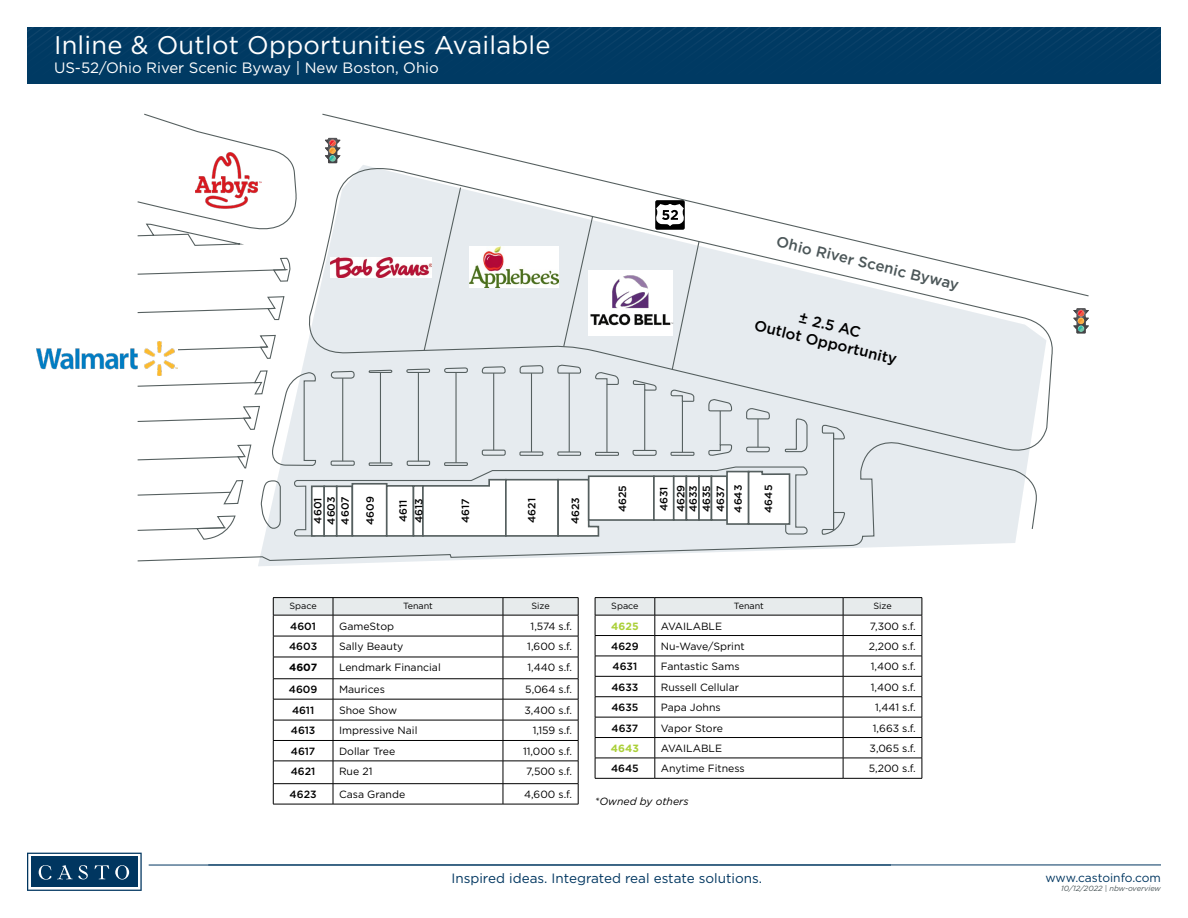
<style>
.page{position:relative;width:1188px;height:918px;background:#fff}
.page>*{position:absolute;margin:0;border:0;box-sizing:border-box;transform-origin:0 0}
.t1{font:25.5px "Gotham";letter-spacing:.01em;color:#fff}
.t2{font:15px "Gotham";color:#fff}
.t3{font:500 15px/17.9px "Gotham";color:#000;text-align:center}
.t4{font:500 15px "Gotham";color:#4c5759}
.t5{font:13.5px "Gotham";color:#003660}
.t6{font:12px "Gotham";letter-spacing:-.005em;color:#003660}
.t7{font:10.5px "Gotham";color:#000}
.t8{font:500 10.5px "Gotham";letter-spacing:-.005em;color:#000}
.t9{font:italic 10.5px "Gotham";color:#000}
.t10{font:700 10.5px "Gotham";color:#abd039}
.t11{font:700 10.5px "Gotham";color:#000}
.t12{font:9px "Gotham";color:#000}
.t13{font:italic 7.5px "Gotham";color:#4c5759}
</style>
<div class="page">
<div style="left:27px;top:27px;width:1134px;height:56px;background:#003a63"></div>
<svg style="left:27px;top:27px;width:1134px;height:15px"></svg>
<svg style="left:27px;top:853px;width:115px;height:38px"></svg>
<hr style="left:208px;top:865px;width:953px;height:1px;background:#003660">
<hr style="left:149px;top:865px;width:742px;height:1px;background:#003660">
<svg style="left:137px;top:113px;width:160px;height:133px"></svg>
<svg style="left:137px;top:257px;width:154px;height:25px"></svg>
<svg style="left:137px;top:296px;width:148px;height:63px"></svg>
<svg style="left:302px;top:153px;width:756px;height:290px"></svg>
<svg style="left:137px;top:370px;width:180px;height:66px"></svg>
<svg style="left:821px;top:424px;width:25px;height:12px"></svg>
<svg style="left:784px;top:418px;width:24px;height:18px"></svg>
<svg style="left:745px;top:408px;width:25px;height:12px"></svg>
<hr style="left:757px;top:419px;width:2px;height:28px;background:#555f5f">
<svg style="left:708px;top:399px;width:25px;height:13px"></svg>
<hr style="left:720px;top:411px;width:1px;height:34px;background:#555f5f">
<svg style="left:670px;top:390px;width:25px;height:12px"></svg>
<svg style="left:632px;top:380px;width:25px;height:11px"></svg>
<svg style="left:593px;top:372px;width:26px;height:14px"></svg>
<svg style="left:557px;top:365px;width:25px;height:9px"></svg>
<svg style="left:519px;top:365px;width:25px;height:9px"></svg>
<svg style="left:481px;top:366px;width:24px;height:8px"></svg>
<svg style="left:444px;top:367px;width:24px;height:7px"></svg>
<svg style="left:406px;top:368px;width:25px;height:6px"></svg>
<svg style="left:368px;top:370px;width:25px;height:4px"></svg>
<svg style="left:330px;top:370px;width:24px;height:9px"></svg>
<hr style="left:342px;top:378px;width:1px;height:83px;background:#555f5f">
<hr style="left:380px;top:372px;width:1px;height:91px;background:#555f5f">
<hr style="left:418px;top:372px;width:1px;height:89px;background:#555f5f">
<hr style="left:455px;top:372px;width:2px;height:91px;background:#555f5f">
<hr style="left:493px;top:373px;width:1px;height:77px;background:#555f5f">
<hr style="left:531px;top:373px;width:1px;height:79px;background:#555f5f">
<hr style="left:569px;top:373px;width:1px;height:79px;background:#555f5f">
<hr style="left:606px;top:384px;width:2px;height:68px;background:#555f5f">
<hr style="left:644px;top:390px;width:1px;height:60px;background:#555f5f">
<hr style="left:682px;top:401px;width:1px;height:51px;background:#555f5f">
<svg style="left:137px;top:436px;width:902px;height:129px"></svg>
<svg style="left:423px;top:186px;width:39px;height:166px;background:#e0e6e9"></svg>
<svg style="left:562px;top:215px;width:32px;height:133px;background:#dfe4e8"></svg>
<svg style="left:671px;top:240px;width:29px;height:131px;background:#dfe5e8"></svg>
<hr style="left:273px;top:597px;width:60px;height:1px;background:#000">
<hr style="left:333px;top:597px;width:170px;height:1px;background:#000">
<hr style="left:503px;top:597px;width:75px;height:1px;background:#000">
<svg style="left:273px;top:598px;width:306px;height:206px"></svg>
<hr style="left:273px;top:804px;width:60px;height:1px;background:#000">
<hr style="left:333px;top:804px;width:170px;height:1px;background:#000">
<hr style="left:503px;top:804px;width:75px;height:1px;background:#000">
<hr style="left:595px;top:597px;width:60px;height:1px;background:#000">
<hr style="left:655px;top:597px;width:188px;height:1px;background:#000">
<hr style="left:843px;top:597px;width:79px;height:1px;background:#000">
<svg style="left:595px;top:598px;width:328px;height:180px"></svg>
<hr style="left:595px;top:778px;width:60px;height:1px;background:#000">
<hr style="left:655px;top:778px;width:188px;height:1px;background:#000">
<hr style="left:843px;top:778px;width:79px;height:1px;background:#000">
<img style="left:37px;top:342px;width:141px;height:34px">
<div style="left:655px;top:200px;width:30px;height:30px;background:#000;border-radius:2px"></div>
<svg style="left:656px;top:204px;width:28px;height:22px"></svg>
<img style="left:470px;top:246px;width:88px;height:42px">
<img style="left:331px;top:257px;width:100px;height:20px">
<img style="left:195px;top:153px;width:66px;height:57px">
<div style="left:589px;top:270px;width:84px;height:66px;background:#fff"></div>
<img style="left:586px;top:270px;width:88px;height:60px">
<svg style="left:325px;top:138px;width:15px;height:25px"></svg>
<svg style="left:1073px;top:308px;width:16px;height:25px"></svg>
<h1 class="t1" style="left:54px;top:29px;width:498px">Inline &amp; Outlot Opportunities Available</h1>
<h2 class="t2" style="left:54px;top:58px;width:386px">US-52/Ohio River Scenic Byway | New Boston, Ohio</h2>
<h2 class="t4" style="left:779px;top:231px;width:189px;rotate:14deg">Ohio River Scenic Byway</h2>
<h2 class="t3" style="left:761px;top:298px;width:148px;rotate:14deg">± 2.5 AC<br>Outlot Opportunity</h2>
<p class="t8" style="left:324px;top:525px;width:30px;rotate:-90deg">4603</p>
<p class="t8" style="left:363px;top:525px;width:30px;rotate:-90deg">4609</p>
<p class="t8" style="left:412px;top:523px;width:26px;rotate:-90deg">4613</p>
<p class="t8" style="left:568px;top:524px;width:29px;rotate:-90deg">4623</p>
<p class="t8" style="left:657px;top:511px;width:26px;rotate:-90deg">4631</p>
<p class="t8" style="left:686px;top:512px;width:28px;rotate:-90deg">4633</p>
<p class="t8" style="left:714px;top:512px;width:28px;rotate:-90deg">4637</p>
<p class="t8" style="left:762px;top:513px;width:29px;rotate:-90deg">4645</p>
<p class="t8" style="left:616px;top:512px;width:29px;rotate:-90deg">4625</p>
<p class="t8" style="left:674px;top:512px;width:29px;rotate:-90deg">4629</p>
<p class="t8" style="left:700px;top:512px;width:28px;rotate:-90deg">4635</p>
<p class="t8" style="left:731px;top:513px;width:29px;rotate:-90deg">4643</p>
<p class="t8" style="left:311px;top:524px;width:27px;rotate:-90deg">4601</p>
<p class="t8" style="left:338px;top:525px;width:29px;rotate:-90deg">4607</p>
<p class="t8" style="left:396px;top:522px;width:24px;rotate:-90deg">4611</p>
<p class="t8" style="left:459px;top:523px;width:26px;rotate:-90deg">4617</p>
<p class="t8" style="left:525px;top:523px;width:26px;rotate:-90deg">4621</p>
<p class="t12" style="left:290px;top:600px;width:29px">Space</p>
<p class="t12" style="left:403px;top:600px;width:31px">Tenant</p>
<p class="t12" style="left:531px;top:600px;width:20px">Size</p>
<p class="t8" style="left:290px;top:619px;width:27px">4601</p>
<p class="t7" style="left:339px;top:619px;width:57px">GameStop</p>
<p class="t7" style="left:531px;top:619px;width:43px">1,574 s.f.</p>
<p class="t8" style="left:289px;top:640px;width:30px">4603</p>
<p class="t7" style="left:339px;top:640px;width:66px">Sally Beauty</p>
<p class="t7" style="left:527px;top:640px;width:46px">1,600 s.f.</p>
<p class="t11" style="left:289px;top:661px;width:30px">4607</p>
<p class="t7" style="left:339px;top:661px;width:103px">Lendmark Financial</p>
<p class="t7" style="left:528px;top:661px;width:46px">1,440 s.f.</p>
<p class="t8" style="left:289px;top:683px;width:30px">4609</p>
<p class="t7" style="left:339px;top:683px;width:47px">Maurices</p>
<p class="t7" style="left:525px;top:683px;width:48px">5,064 s.f.</p>
<p class="t8" style="left:292px;top:703px;width:24px">4611</p>
<p class="t7" style="left:339px;top:703px;width:60px">Shoe Show</p>
<p class="t7" style="left:524px;top:703px;width:49px">3,400 s.f.</p>
<p class="t8" style="left:291px;top:724px;width:26px">4613</p>
<p class="t7" style="left:339px;top:724px;width:80px">Impressive Nail</p>
<p class="t7" style="left:533px;top:724px;width:41px">1,159 s.f.</p>
<p class="t8" style="left:291px;top:744px;width:26px">4617</p>
<p class="t7" style="left:339px;top:744px;width:58px">Dollar Tree</p>
<p class="t7" style="left:523px;top:744px;width:51px">11,000 s.f.</p>
<p class="t8" style="left:291px;top:765px;width:26px">4621</p>
<p class="t7" style="left:339px;top:765px;width:35px">Rue 21</p>
<p class="t7" style="left:526px;top:765px;width:47px">7,500 s.f.</p>
<p class="t8" style="left:290px;top:787px;width:28px">4623</p>
<p class="t7" style="left:339px;top:788px;width:68px">Casa Grande</p>
<p class="t7" style="left:524px;top:788px;width:50px">4,600 s.f.</p>
<p class="t12" style="left:611px;top:600px;width:29px">Space</p>
<p class="t12" style="left:734px;top:600px;width:31px">Tenant</p>
<p class="t12" style="left:873px;top:600px;width:20px">Size</p>
<p class="t10" style="left:611px;top:619px;width:29px">4625</p>
<p class="t7" style="left:661px;top:619px;width:63px">AVAILABLE</p>
<p class="t7" style="left:870px;top:619px;width:47px">7,300 s.f.</p>
<p class="t8" style="left:611px;top:639px;width:29px">4629</p>
<p class="t7" style="left:661px;top:639px;width:85px">Nu-Wave/Sprint</p>
<p class="t7" style="left:869px;top:639px;width:48px">2,200 s.f.</p>
<p class="t8" style="left:613px;top:660px;width:26px">4631</p>
<p class="t7" style="left:661px;top:660px;width:80px">Fantastic Sams</p>
<p class="t7" style="left:871px;top:660px;width:47px">1,400 s.f.</p>
<p class="t8" style="left:611px;top:680px;width:28px">4633</p>
<p class="t7" style="left:661px;top:680px;width:80px">Russell Cellular</p>
<p class="t7" style="left:871px;top:680px;width:47px">1,400 s.f.</p>
<p class="t8" style="left:611px;top:701px;width:28px">4635</p>
<p class="t7" style="left:661px;top:701px;width:61px">Papa Johns</p>
<p class="t7" style="left:875px;top:701px;width:42px">1,441 s.f.</p>
<p class="t8" style="left:612px;top:721px;width:28px">4637</p>
<p class="t7" style="left:661px;top:721px;width:64px">Vapor Store</p>
<p class="t7" style="left:873px;top:721px;width:44px">1,663 s.f.</p>
<p class="t10" style="left:611px;top:741px;width:29px">4643</p>
<p class="t7" style="left:661px;top:741px;width:63px">AVAILABLE</p>
<p class="t7" style="left:870px;top:741px;width:48px">3,065 s.f.</p>
<p class="t8" style="left:611px;top:762px;width:29px">4645</p>
<p class="t7" style="left:661px;top:762px;width:86px">Anytime Fitness</p>
<p class="t7" style="left:869px;top:762px;width:49px">5,200 s.f.</p>
<p class="t9" style="left:595px;top:794px;width:95px">*Owned by others</p>
<p class="t5" style="left:452px;top:870px;width:312px">Inspired ideas. Integrated real estate solutions.</p>
<p class="t6" style="left:1045px;top:870px;width:117px">www.castoinfo.com</p>
<p class="t13" style="left:1061px;top:884px;width:101px">10/12/2022 | nbw-overview</p>
</div>
